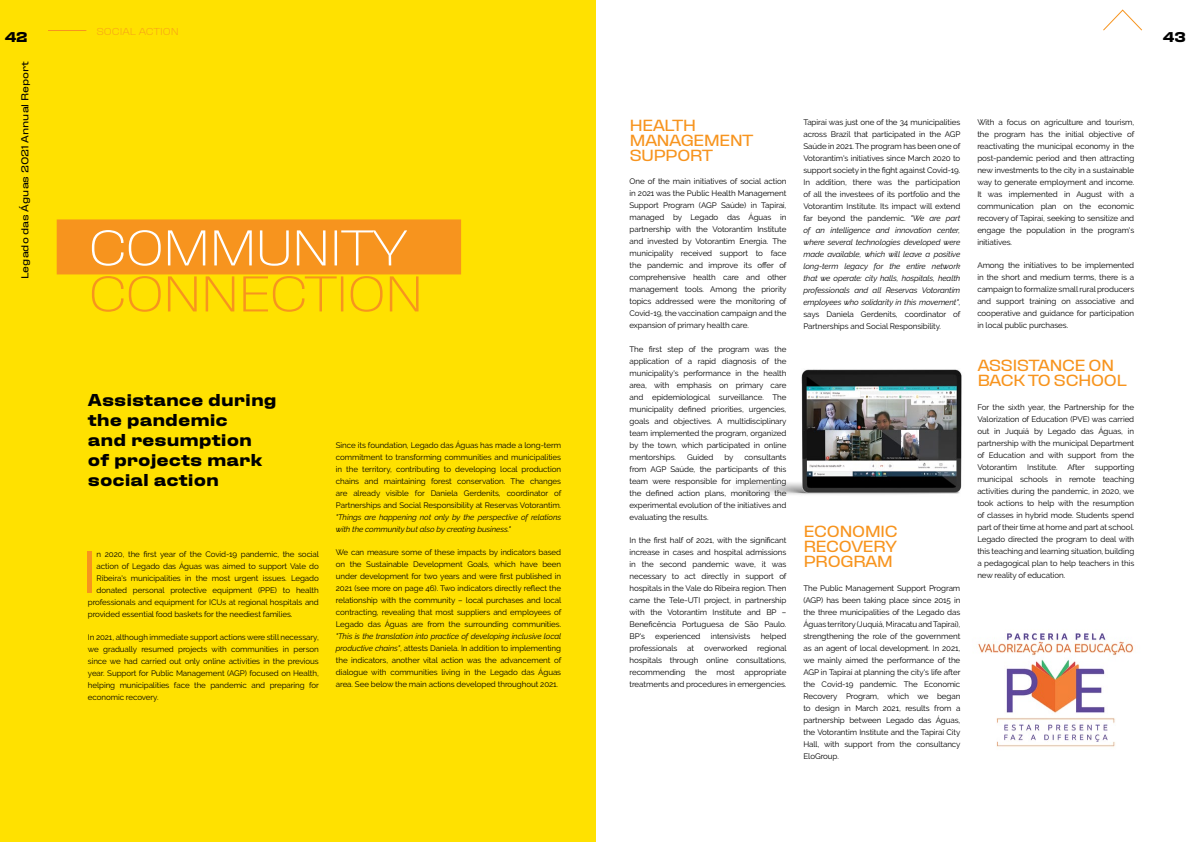
<style>
.page{position:relative;width:1191px;height:842px;background:#fff}
.page>*{position:absolute;margin:0;border:0;box-sizing:border-box;transform-origin:0 0}
.t1{font:58.7px "Raleway";color:#f7941e}
.t2{font:200 expanded 50px "Fixture";letter-spacing:-.05em;color:#f7941e}
.t3{font:200 expanded 50px "Fixture";letter-spacing:-.05em;color:#fff}
.t4{font:700 expanded 17px/20px "Fixture";color:#000}
.t5{font:expanded 16px/15px "Fixture";letter-spacing:-.05em;color:#f7941e}
.t6{font:700 expanded 14px "Fixture";color:#000}
.t7{font:expanded 10px "Fixture";color:#000}
.t8{font:200 expanded 10px "Fixture";color:#f7941e}
.t9{font:8px/12px "Raleway";letter-spacing:-.01em;color:#000;text-align:justify}
.t10{font:italic 8px/12px "Raleway";letter-spacing:-.01em;color:#000}
.s1{font-style:italic}
</style>
<div class="page">
<img style="left:978px;top:633px;width:156px;height:114px">
<img style="left:737px;top:369px;width:225px;height:126px">
<div style="left:0;top:0;width:595px;height:842px;background:#ffe100"></div>
<svg style="left:1103px;top:9px;width:39px;height:22px"></svg>
<hr style="left:48px;top:30px;width:38px;height:1px;background:#f7941e">
<div style="left:57px;top:219px;width:404px;height:55px;background:#f7941e"></div>
<h3 class="t6" style="left:5px;top:28px;width:25px">42</h3>
<p class="t7" style="left:19px;top:279px;width:219px;rotate:-90deg">Legado das Águas 2021 Annual Report</p>
<p class="t8" style="left:96px;top:25px;width:84px">SOCIAL ACTION</p>
<h2 class="t3" style="left:88px;top:214px;width:322px">COMMUNITY</h2>
<h2 class="t2" style="left:88px;top:260px;width:338px">CONNECTION</h2>
<h3 class="t4" style="left:88px;top:390px;width:190px">Assistance during the pandemic<br>and resumption of projects mark social action</h3>
<h1 class="t1" style="left:83px;top:538px;width:16px">I</h1>
<p class="t9" style="left:97px;top:548px;width:224px">n 2020, the first year of the Covid-19 pandemic, the social</p>
<p class="t9" style="left:97px;top:560px;width:224px">action of Legado das Águas was aimed to support Vale do</p>
<p class="t9" style="left:97px;top:572px;width:224px">Ribeira's municipalities in the most urgent issues. Legado</p>
<p class="t9" style="left:97px;top:584px;width:224px">donated personal protective equipment (PPE) to health</p>
<p class="t9" style="left:88px;top:596px;width:232px">professionals and equipment for ICUs at regional hospitals and</p>
<p class="t9" style="left:88px;top:608px;width:206px">provided essential food baskets for the neediest families.</p>
<p class="t9" style="left:88px;top:631px;width:233px">In 2021, although immediate support actions were still necessary, we gradually resumed projects with communities in person since we had carried out only online activities in the previous year. Support for Public Management (AGP) focused on Health, helping municipalities face the pandemic and preparing for economic recovery.</p>
<p class="t9" style="left:336px;top:439px;width:227px">Since its foundation, Legado das Águas has made a long-term commitment to transforming communities and municipalities in the territory, contributing to developing local production chains and maintaining forest conservation. The changes are already visible for Daniela Gerdenits, coordinator of Partnerships and Social Responsibility at Reservas Votorantim.</p>
<p class="t10" style="left:336px;top:511px;width:227px">"Things are happening not only by the perspective of relations with the community but also by creating business."</p>
<p class="t9" style="left:336px;top:546px;width:227px">We can measure some of these impacts by indicators based on the Sustainable Development Goals, which have been under development for two years and were first published in 2021 (see more on page 46). Two indicators directly reflect the relationship with the community – local purchases and local contracting, revealing that most suppliers and employees of Legado das Águas are from the surrounding communities.</p>
<p class="t9" style="left:336px;top:630px;width:227px"><span class="s1">"This is the translation into practice of developing inclusive local productive chains"</span>, attests Daniela. In addition to implementing the indicators, another vital action was the advancement of dialogue with communities living in the Legado das Águas area. See below the main actions developed throughout 2021.</p>
<h3 class="t6" style="left:1163px;top:28px;width:25px">43</h3>
<h3 class="t5" style="left:629px;top:118px;width:126px">HEALTH<br>MANAGEMENT<br>SUPPORT</h3>
<p class="t9" style="left:629px;top:175px;width:159px">One of the main initiatives of social action in 2021 was the Public Health Management Support Program (AGP Saúde) in Tapiraí, managed by Legado das Águas in partnership with the Votorantim Institute and invested by Votorantim Energia. The municipality received support to face the pandemic and improve its offer of comprehensive health care and other management tools. Among the priority topics addressed were the monitoring of Covid-19, the vaccination campaign and the expansion of primary health care.</p>
<p class="t9" style="left:629px;top:343px;width:159px">The first step of the program was the application of a rapid diagnosis of the municipality's performance in the health area, with emphasis on primary care and epidemiological surveillance. The municipality defined priorities, urgencies, goals and objectives. A multidisciplinary team implemented the program, organized by the town, which participated in online mentorships.</p>
<p class="t9" style="left:629px;top:451px;width:158px;text-indent:115px">consultants from AGP Saúde, the participants of this team were responsible for implementing the defined action plans, monitoring the experimental evolution of the initiatives and evaluating the results.</p>
<p class="t9" style="left:629px;top:534px;width:159px">In the first half of 2021, with the significant increase in cases and hospital admissions in the second pandemic wave, it was necessary to act directly in support of hospitals in the Vale do Ribeira region. Then came the Tele-UTI project, in partnership with the Votorantim Institute and BP – Beneficência Portuguesa de São Paulo.<br>BP's</p>
<p class="t9" style="left:687px;top:451px;width:28px">Guided</p>
<p class="t9" style="left:724px;top:451px;width:11px">by</p>
<p class="t9" style="left:629px;top:630px;width:159px;text-indent:131px">helped professionals at overworked regional hospitals through online consultations, recommending the most appropriate treatments and procedures in emergencies.</p>
<p class="t9" style="left:655px;top:630px;width:47px">experienced</p>
<p class="t9" style="left:711px;top:630px;width:41px">intensivists</p>
<p class="t9" style="left:803px;top:116px;width:159px">Tapiraí was just one of the 34 municipalities across Brazil that participated in the AGP Saúde in 2021. The program has been one of Votorantim's initiatives since March 2020 to support society in the fight against Covid-19.<br>In addition, there was the participation of all the investees of its portfolio and the Votorantim Institute. Its impact will extend far beyond the pandemic. <span class="s1">"We are part of an intelligence and innovation center, where several technologies developed were made available, which will leave a positive long-term legacy for the entire network that we operate: city halls, hospitals, health professionals and all Reservas Votorantim employees who solidarity in this movement"</span>, says Daniela Gerdenits, coordinator of Partnerships and Social Responsibility.</p>
<h3 class="t5" style="left:803px;top:524px;width:96px;text-align:justify">ECONOMIC RECOVERY PROGRAM</h3>
<p class="t9" style="left:803px;top:582px;width:159px">The Public Management Support Program (AGP) has been taking place since 2015 in the three municipalities of the Legado das Águas territory (Juquiá, Miracatu and Tapiraí), strengthening the role of the government as an agent of local development. In 2021, we mainly aimed the performance of the AGP in Tapiraí at planning the city's life after the Covid-19 pandemic. The Economic Recovery Program, which we began to design in March 2021, results from a partnership between Legado das Águas, the Votorantim Institute and the Tapiraí City Hall, with support from the consultancy EloGroup.</p>
<p class="t9" style="left:977px;top:116px;width:158px">With a focus on agriculture and tourism, the program has the initial objective of reactivating the municipal economy in the post-pandemic period and then attracting new investments to the city in a sustainable way to generate employment and income.<br>It was implemented in August with a communication plan on the economic recovery of Tapiraí, seeking to sensitize and engage the population in the program's initiatives.</p>
<p class="t9" style="left:977px;top:259px;width:158px">Among the initiatives to be implemented in the short and medium terms, there is a campaign to formalize small rural producers and support training on associative and cooperative and guidance for participation in local public purchases.</p>
<h3 class="t5" style="left:977px;top:358px;width:151px">ASSISTANCE ON<br>BACK TO SCHOOL</h3>
<p class="t9" style="left:977px;top:401px;width:158px">For the sixth year, the Partnership for the Valorization of Education (PVE) was carried out in Juquiá by Legado das Águas, in partnership with the municipal Department of Education and with support from the Votorantim Institute. After supporting municipal schools in remote teaching activities during the pandemic, in 2020, we took actions to help with the resumption of classes in hybrid mode. Students spend part of their time at home and part at school.<br>Legado directed the program to deal with this teaching and learning situation, building a pedagogical plan to help teachers in this new reality of education.</p>
</div>
